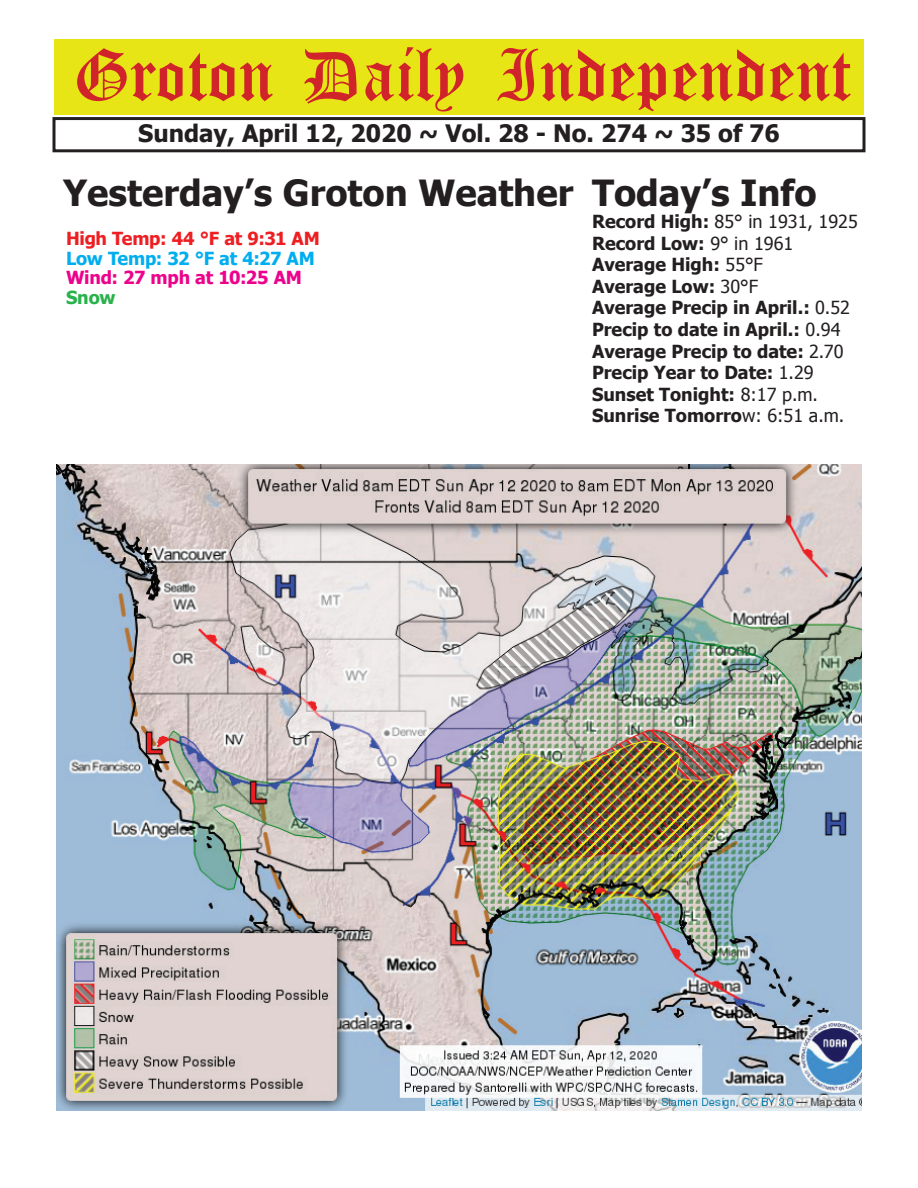
<style>
.page{position:relative;width:918px;height:1188px;background:#fff}
.page>*{position:absolute;margin:0;border:0;box-sizing:border-box;transform-origin:0 0}
.t1{font:54px "Old English Five";color:#d1232a}
.t2{font:700 36px "Tahoma";color:#231f20}
.t3{font:700 24px "Tahoma";color:#231f20}
.t4{font:700 18px/21.6px "Tahoma";color:#231f20}
.t5{font:700 18px "Tahoma";letter-spacing:-.015em;color:#ee1f23}
.t6{font:700 18px "Tahoma";letter-spacing:-.015em;color:#00aeef}
.t7{font:700 18px "Tahoma";letter-spacing:-.015em;color:#ed028c}
.t8{font:700 18px "Tahoma";color:#28b24b}
.s1{font-weight:400}
</style>
<div class="page">
<div style="left:52px;top:117px;width:814px;height:35px;border:3px solid #231f20"></div>
<div style="left:54px;top:40px;width:810px;height:75px;background:#e7e515"></div>
<img style="left:57px;top:465px;width:804px;height:646px">
<h1 class="t1" style="left:73px;top:50px;width:779px">Groton Daily Independent</h1>
<h3 class="t3" style="left:138px;top:116px;width:643px">Sunday, April 12, 2020 ~ Vol. 28 - No. 274 ~ 35 of 76</h3>
<h2 class="t2" style="left:63px;top:168px;width:512px">Yesterday’s Groton Weather</h2>
<p class="t5" style="left:66px;top:226px;width:255px">High Temp: 44 °F at 9:31 AM</p>
<p class="t6" style="left:66px;top:246px;width:250px">Low Temp: 32 °F at 4:27 AM</p>
<p class="t7" style="left:66px;top:265px;width:237px">Wind: 27 mph at 10:25 AM</p>
<p class="t8" style="left:66px;top:285px;width:51px">Snow</p>
<h2 class="t2" style="left:592px;top:168px;width:226px">Today’s Info</h2>
<p class="t4" style="left:592px;top:210px;width:267px">Record High: <span class="s1">85° in 1931, 1925<br></span>Record Low: <span class="s1">9° in 1961<br></span>Average High: <span class="s1">55°F<br></span>Average Low: <span class="s1">30°F<br></span>Average Precip in April.: <span class="s1">0.52<br></span>Precip to date in April.: <span class="s1">0.94<br></span>Average Precip to date: <span class="s1">2.70<br></span>Precip Year to Date: <span class="s1">1.29<br></span>Sunset Tonight: <span class="s1">8:17 p.m.<br></span>Sunrise Tomorro<span class="s1">w: 6:51 a.m.</span></p>
</div>
